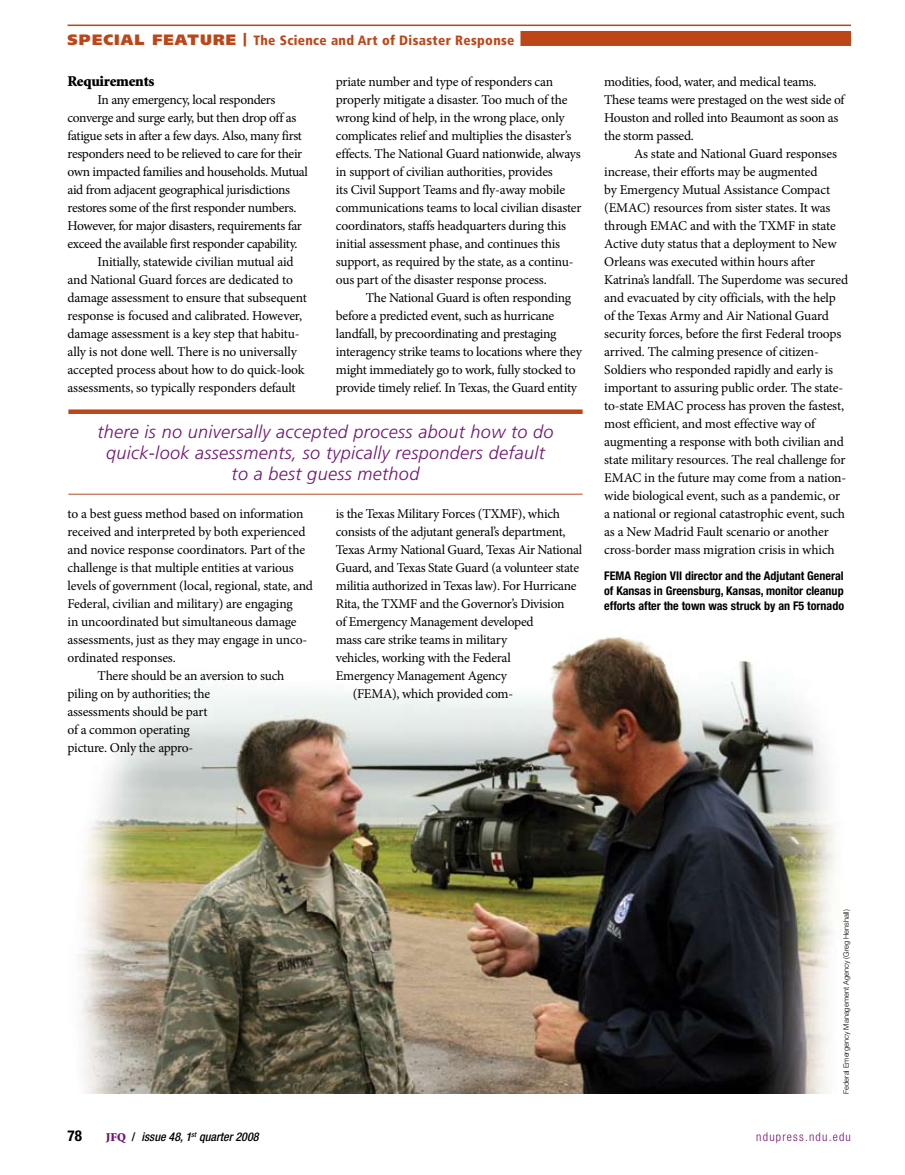
<style>
.page{position:relative;width:905px;height:1175px;background:#fff}
.page>*{position:absolute;margin:0;border:0;box-sizing:border-box;transform-origin:0 0}
.t1{font:italic 300 18px/21px "Frutiger LT Std";letter-spacing:.02em;color:#701471;text-align:center}
.t2{font:900 15px "Minion Std";letter-spacing:-.015em;color:#000}
.t3{font:700 condensed 15px "Helvetica Neue LT Std";color:#000}
.t4{font:13.5px/18px "Minion Pro";letter-spacing:-.02em;color:#000}
.t5{font:900 condensed 13.5px "Frutiger LT Std";letter-spacing:.025em;color:#bd4618}
.t6{font:700 condensed 12px/15px "Helvetica Neue LT Std";color:#000;text-align:justify}
.t7{font:italic 500 condensed 12px "Helvetica Neue LT Std";color:#000}
.t8{font:300 condensed 12px "Helvetica Neue LT Std";letter-spacing:.1em;color:#701471}
.t9{font:300 7.5px "Helvetica Neue LT Std";color:#000}
.s1{font-stretch:normal;font-size:15px}
.s2{font-stretch:normal}
.s3{font-family:"Minion Std";font-weight:900;font-style:normal;font-stretch:normal;color:#701471}
.s4{font-style:normal}
</style>
<div class="page">
<hr style="left:68px;top:25px;width:782px;height:1px;background:#bd4618">
<div style="left:520px;top:31px;width:330px;height:15px;background:#bd4618"></div>
<img style="left:80px;top:637px;width:757px;height:457px">
<div style="left:68px;top:409px;width:514px;height:5px;background:#bd4618"></div>
<hr style="left:68px;top:494px;width:514px;height:1px;background:#bd4618">
<p class="t5" style="left:68px;top:32px;width:448px"><span class="s1">SPECIAL FEATURE</span> <span class="s2">|</span> The Science and Art of Disaster Response</p>
<p class="t2" style="left:68px;top:73px;width:88px">Requirements</p>
<p class="t4" style="left:98px;top:90px;width:179px">In any emergency, local responders</p>
<p class="t4" style="left:68px;top:108px;width:230px">converge and surge early, but then drop off as</p>
<p class="t4" style="left:68px;top:126px;width:236px">fatigue sets in after a few days. Also, many first</p>
<p class="t4" style="left:68px;top:144px;width:236px">responders need to be relieved to care for their</p>
<p class="t4" style="left:68px;top:162px;width:242px">own impacted families and households. Mutual</p>
<p class="t4" style="left:68px;top:180px;width:224px">aid from adjacent geographical jurisdictions</p>
<p class="t4" style="left:68px;top:198px;width:230px">restores some of the first responder numbers.</p>
<p class="t4" style="left:68px;top:216px;width:236px">However, for major disasters, requirements far</p>
<p class="t4" style="left:68px;top:234px;width:231px">exceed the available first responder capability.</p>
<p class="t4" style="left:98px;top:252px;width:197px">Initially, statewide civilian mutual aid</p>
<p class="t4" style="left:68px;top:270px;width:227px">and National Guard forces are dedicated to</p>
<p class="t4" style="left:68px;top:288px;width:241px">damage assessment to ensure that subsequent</p>
<p class="t4" style="left:68px;top:306px;width:236px">response is focused and calibrated. However,</p>
<p class="t4" style="left:68px;top:324px;width:233px">damage assessment is a key step that habitu-</p>
<p class="t4" style="left:68px;top:342px;width:231px">ally is not done well. There is no universally</p>
<p class="t4" style="left:68px;top:360px;width:238px">accepted process about how to do quick-look</p>
<p class="t4" style="left:68px;top:378px;width:230px">assessments, so typically responders default</p>
<p class="t4" style="left:336px;top:72px;width:247px">priate number and type of responders can properly mitigate a disaster. Too much of the wrong kind of help, in the wrong place, only complicates relief and multiplies the disaster’s effects. The National Guard nationwide, always in support of civilian authorities, provides<br>its Civil Support Teams and fly-away mobile communications teams to local civilian disaster coordinators, staffs headquarters during this initial assessment phase, and continues this support, as required by the state, as a continu&shy;ous part of the disaster response process.</p>
<p class="t4" style="left:336px;top:288px;width:247px;text-indent:30px">The National Guard is often responding before a predicted event, such as hurricane landfall, by precoordinating and prestaging interagency strike teams to locations where they might immediately go to work, fully stocked to provide timely relief. In Texas, the Guard entity</p>
<h1 class="t1" style="left:97px;top:422px;width:457px">there is no universally accepted process about how to do quick-look assessments, so typically responders default to a best guess method</h1>
<p class="t4" style="left:68px;top:504px;width:237px">to a best guess method based on information</p>
<p class="t4" style="left:68px;top:522px;width:240px">received and interpreted by both experienced</p>
<p class="t4" style="left:68px;top:540px;width:239px">and novice response coordinators. Part of the</p>
<p class="t4" style="left:68px;top:558px;width:228px">challenge is that multiple entities at various</p>
<p class="t4" style="left:68px;top:576px;width:247px">levels of government (local, regional, state, and</p>
<p class="t4" style="left:68px;top:594px;width:227px">Federal, civilian and military) are engaging</p>
<p class="t4" style="left:68px;top:612px;width:230px">in uncoordinated but simultaneous damage</p>
<p class="t4" style="left:68px;top:630px;width:241px">assessments, just as they may engage in unco-</p>
<p class="t4" style="left:68px;top:648px;width:110px">ordinated responses.</p>
<p class="t4" style="left:98px;top:666px;width:188px">There should be an aversion to such</p>
<p class="t4" style="left:68px;top:684px;width:144px">piling on by authorities; the</p>
<p class="t4" style="left:68px;top:702px;width:141px">assessments should be part</p>
<p class="t4" style="left:68px;top:720px;width:124px">of a common operating</p>
<p class="t4" style="left:68px;top:738px;width:127px">picture. Only the appro-</p>
<p class="t4" style="left:336px;top:504px;width:225px">is the Texas Military Forces (TXMF), which</p>
<p class="t4" style="left:336px;top:522px;width:231px">consists of the adjutant general’s department,</p>
<p class="t4" style="left:336px;top:540px;width:248px">Texas Army National Guard, Texas Air National</p>
<p class="t4" style="left:336px;top:558px;width:245px">Guard, and Texas State Guard (a volunteer state</p>
<p class="t4" style="left:336px;top:576px;width:242px">militia authorized in Texas law). For Hurricane</p>
<p class="t4" style="left:336px;top:594px;width:230px">Rita, the TXMF and the Governor’s Division</p>
<p class="t4" style="left:336px;top:612px;width:199px">of Emergency Management developed</p>
<p class="t4" style="left:336px;top:630px;width:173px">mass care strike teams in military</p>
<p class="t4" style="left:336px;top:648px;width:176px">vehicles, working with the Federal</p>
<p class="t4" style="left:336px;top:666px;width:173px">Emergency Management Agency</p>
<p class="t4" style="left:352px;top:684px;width:162px">(FEMA), which provided com-</p>
<p class="t4" style="left:604px;top:72px;width:242px">modities, food, water, and medical teams.<br>These teams were prestaged on the west side of Houston and rolled into Beaumont as soon as the storm passed.</p>
<p class="t4" style="left:604px;top:144px;width:245px;text-indent:30px">As state and National Guard responses increase, their efforts may be augmented<br>by Emergency Mutual Assistance Compact (EMAC) resources from sister states. It was through EMAC and with the TXMF in state Active duty status that a deployment to New Orleans was executed within hours after Katrina’s landfall. The Superdome was secured and evacuated by city officials, with the help of the Texas Army and Air National Guard security forces, before the first Federal troops arrived. The calming presence of citizen-Soldiers who responded rapidly and early is important to assuring public order. The state&shy;to-state EMAC process has proven the fastest, most efficient, and most effective way of augmenting a response with both civilian and state military resources. The real challenge for EMAC in the future may come from a nation&shy;wide biological event, such as a pandemic, or a national or regional catastrophic event, such as a New Madrid Fault scenario or another cross-border mass migration crisis in which</p>
<p class="t6" style="left:604px;top:568px;width:241px">FEMA Region VII director and the Adjutant General of Kansas in Greensburg, Kansas, monitor cleanup efforts after the town was struck by an F5 tornado</p>
<p class="t9" style="left:841px;top:1094px;width:186px;rotate:-90deg">Federal Emergency Management Agency (Greg Henshall)</p>
<p class="t3" style="left:68px;top:1126px;width:16px">78</p>
<p class="t7" style="left:106px;top:1129px;width:154px"><span class="s3">JFQ</span> <span class="s4">/</span> issue 48, 1<sup>st</sup> quarter 2008</p>
<p class="t8" style="left:756px;top:1129px;width:96px">ndupress.ndu.edu</p>
</div>
